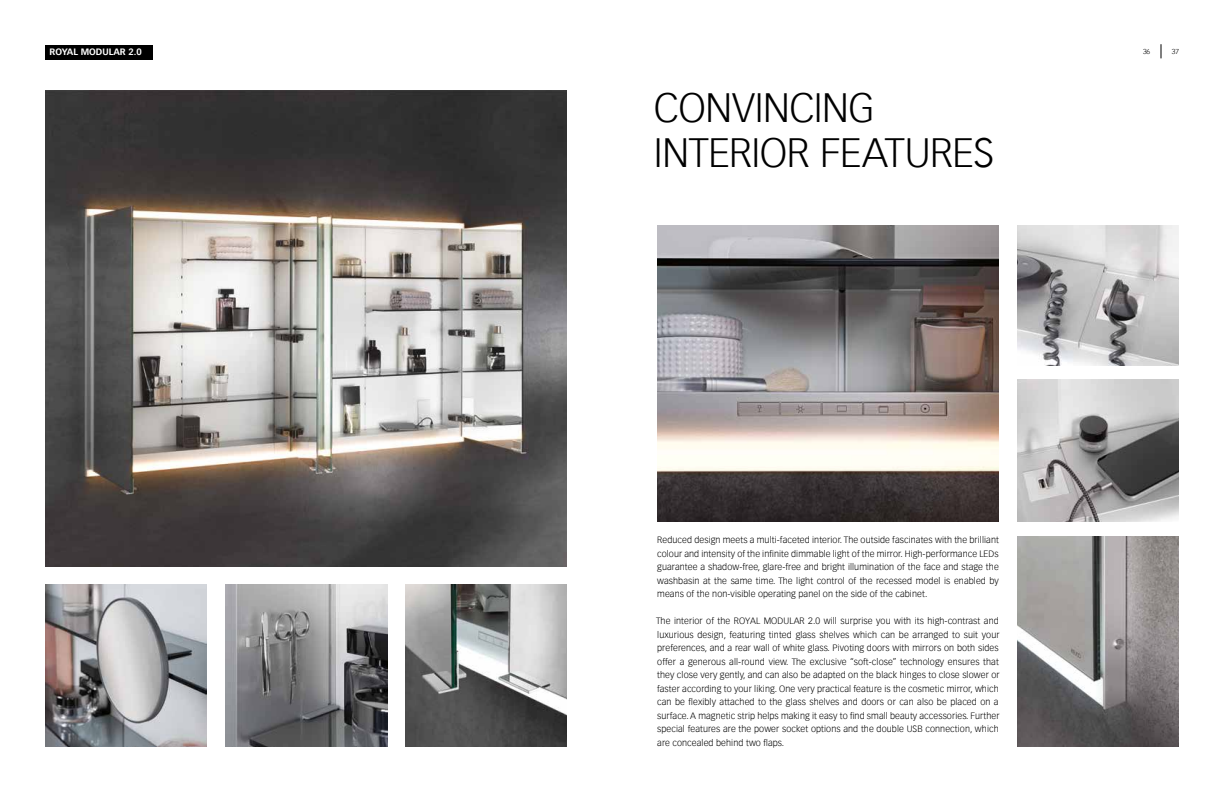
<style>
.page{position:relative;width:1224px;height:792px;background:#fff}
.page>*{position:absolute;margin:0;border:0;box-sizing:border-box;transform-origin:0 0}
.t1{font:300 40px/45px "Vectora Com";letter-spacing:-.01em;color:#000}
.t2{font:300 9px/13.5px "Vectora Com";letter-spacing:.01em;color:#000;text-align:justify}
.t3{font:700 9px "Vectora Com";color:#fff}
.t4{font:300 7px "Vectora Com";color:#000}
</style>
<div class="page">
<img style="left:45px;top:585px;width:162px;height:162px">
<img style="left:225px;top:585px;width:162px;height:162px">
<img style="left:405px;top:585px;width:162px;height:162px">
<img style="left:45px;top:91px;width:522px;height:476px">
<img style="left:657px;top:225px;width:342px;height:297px">
<img style="left:1017px;top:380px;width:162px;height:142px">
<img style="left:1017px;top:536px;width:162px;height:211px">
<img style="left:1017px;top:225px;width:162px;height:141px">
<div style="left:45px;top:45px;width:108px;height:14px;background:#000"></div>
<svg style="left:1161px;top:44px;width:1px;height:14px"></svg>
<p class="t3" style="left:50px;top:47px;width:94px">ROYAL MODULAR 2.0</p>
<p class="t4" style="left:1143px;top:47px;width:9px">36</p>
<p class="t4" style="left:1172px;top:47px;width:9px">37</p>
<h1 class="t1" style="left:654px;top:85px;width:342px">CONVINCING<br>INTERIOR FEATURES</h1>
<p class="t2" style="left:657px;top:533px;width:343px">Reduced design meets a multi-faceted interior. The outside fascinates with the brilliant colour and intensity of the infinite dimmable light of the mirror. High-performance LEDs guarantee a shadow-free, glare-free and bright illumination of the face and stage the washbasin at the same time. The light control of the recessed model is enabled by means of the non-visible operating panel on the side of the cabinet.</p>
<p class="t2" style="left:656px;top:614px;width:345px">The interior of the ROYAL MODULAR 2.0 will surprise you with its high-contrast and luxurious design, featuring tinted glass shelves which can be arranged to suit your preferences, and a rear wall of white glass. Pivoting doors with mirrors on both sides offer a generous all-round view. The exclusive “soft-close” technology ensures that they close very gently, and can also be adapted on the black hinges to close slower or faster according to your liking. One very practical feature is the cosmetic mirror, which can be flexibly attached to the glass shelves and doors or can also be placed on a surface. A magnetic strip helps making it easy to find small beauty accessories. Further special features are the power socket options and the double USB connection, which are concealed behind two flaps.</p>
</div>
